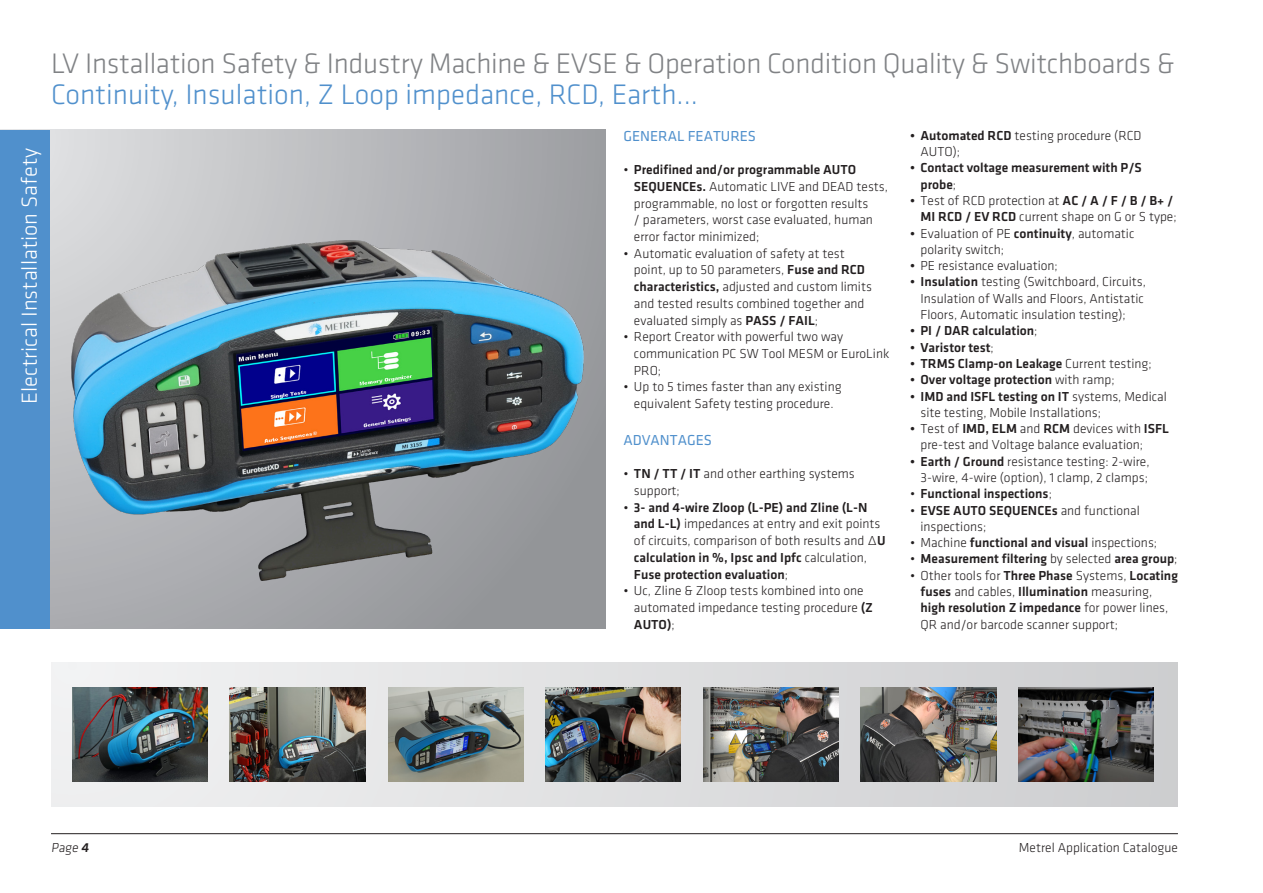
<style>
.page{position:relative;width:1263px;height:893px;background:#fff}
.page>*{position:absolute;margin:0;border:0;box-sizing:border-box;transform-origin:0 0}
.naslov{font:300 29.25px "Klavika";letter-spacing:-.01em;color:#808285}
.naslov-2{font:300 29.25px "Klavika";color:#5090cc}
.naslov-3{font:300 22.5px "Klavika";color:#fff}
.podnaslov{font:15px "Klavika";color:#5090cc}
.t1{font:300 13.5px/16.6px "Klavika";color:#231f20}
.t2{font:500 13.5px/16.6px "Klavika";color:#231f20}
.s1{font-weight:500}
.s2{font-weight:300}
</style>
<div class="page">
<hr style="left:51px;top:833px;width:1127px;height:1px;background:#231f20">
<div style="left:51px;top:662px;width:1127px;height:144px;background:linear-gradient(to right,#f1f1f2,#cdcdcf)"></div>
<svg style="left:50px;top:130px;width:555px;height:499px;background:#b5b7ba"></svg>
<img style="left:50px;top:219px;width:555px;height:383px">
<div style="left:0;top:130px;width:50px;height:499px;background:#5090cc"></div>
<img style="left:388px;top:687px;width:135px;height:94px">
<img style="left:72px;top:687px;width:135px;height:94px">
<img style="left:546px;top:687px;width:135px;height:94px">
<img style="left:230px;top:687px;width:135px;height:94px">
<img style="left:703px;top:687px;width:135px;height:94px">
<img style="left:861px;top:687px;width:135px;height:94px">
<img style="left:1018px;top:687px;width:135px;height:94px">
<p class="naslov-3" style="left:17px;top:404px;width:258px;rotate:-90deg">Electrical Installation Safety</p>
<p class="naslov" style="left:51px;top:47px;width:1125px">LV Installation Safety &amp; Industry Machine &amp; EVSE &amp; Operation Condition Quality &amp; Switchboards &amp;</p>
<p class="naslov-2" style="left:51px;top:79px;width:648px">Continuity, Insulation, Z Loop impedance, RCD, Earth...</p>
<p class="podnaslov" style="left:623px;top:128px;width:134px">GENERAL FEATURES</p>
<p class="t1" style="left:634px;top:162px;width:256px;text-indent:-10px">• <span class="s1">Predifined and/or programmable AUTO SEQUENCEs.</span> Automatic LIVE and DEAD tests, programmable, no lost or forgotten results<br>/ parameters, worst case evaluated, human error factor minimized;</p>
<p class="t1" style="left:634px;top:245px;width:239px;text-indent:-10px">• Automatic evaluation of safety at test point, up to 50 parameters, <span class="s1">Fuse and RCD characteristics,</span> adjusted and custom limits and tested results combined together and evaluated simply as <span class="s1">PASS / FAIL</span>;</p>
<p class="t1" style="left:634px;top:329px;width:257px;text-indent:-10px">• Report Creator with powerful two way communication PC SW Tool MESM or EuroLink<br>PRO;</p>
<p class="t1" style="left:623px;top:379px;width:220px;text-align:center">• Up to 5 times faster than any existing equivalent Safety testing procedure.</p>
<p class="podnaslov" style="left:623px;top:432px;width:90px">ADVANTAGES</p>
<p class="t1" style="left:634px;top:466px;width:222px;text-indent:-10px">• <span class="s1">TN / TT / IT</span> and other earthing systems support;</p>
<p class="t2" style="left:634px;top:499px;width:253px;text-indent:-10px"><span class="s2">•</span> 3- and 4-wire Zloop (L-PE) and Zline (L-N and L-L) <span class="s2">impedances at entry and exit points of circuits, comparison of both results and ∆</span>U calculation in %, Ipsc and Ipfc <span class="s2">calculation, </span>Fuse protection evaluation<span class="s2">;</span></p>
<p class="t1" style="left:634px;top:583px;width:241px;text-indent:-10px">• Uc, Zline &amp; Zloop tests kombined into one automated impedance testing procedure <span class="s1">(Z<br>AUTO)</span>;</p>
<p class="t1" style="left:920px;top:127px;width:222px;text-indent:-10px"><span class="s1">• Automated RCD</span> testing procedure (RCD<br>AUTO);</p>
<p class="t2" style="left:920px;top:160px;width:223px;text-indent:-10px">• Contact voltage measurement with P/S probe<span class="s2">;</span></p>
<p class="t1" style="left:910px;top:193px;width:268px;text-align:right"><span class="s1">•</span> Test of RCD protection at <span class="s1">AC / A / F / B / B+ /<br>MI RCD / EV RCD</span> current shape on G or S type;</p>
<p class="t1" style="left:920px;top:225px;width:215px;text-indent:-10px"><span class="s1">•</span> Evaluation of PE <span class="s1">continuity</span>, automatic polarity switch;</p>
<p class="t1" style="left:910px;top:258px;width:149px"><span class="s1">•</span> PE resistance evaluation;</p>
<p class="t1" style="left:920px;top:274px;width:227px;text-indent:-10px"><span class="s1">• Insulation</span> testing (Switchboard, Circuits,<br>Insulation of Walls and Floors, Antistatic<br>Floors, Automatic insulation testing);</p>
<p class="t2" style="left:910px;top:323px;width:129px">• PI / DAR calculation<span class="s2">;</span></p>
<p class="t2" style="left:910px;top:339px;width:85px">• Varistor test<span class="s2">;</span></p>
<p class="t2" style="left:910px;top:355px;width:243px">• TRMS Clamp-on Leakage <span class="s2">Current testing;</span></p>
<p class="t2" style="left:910px;top:372px;width:206px">• Over voltage protection <span class="s2">with ramp;</span></p>
<p class="t1" style="left:920px;top:388px;width:248px;text-indent:-10px"><span class="s1">• IMD and ISFL testing on IT</span> systems, Medical site testing, Mobile Installations;</p>
<p class="t1" style="left:920px;top:421px;width:250px;text-indent:-10px"><span class="s1">•</span> Test of <span class="s1">IMD, ELM</span> and <span class="s1">RCM</span> devices with <span class="s1">ISFL </span>pre-test and Voltage balance evaluation;</p>
<p class="t1" style="left:910px;top:453px;width:241px;text-align:right"><span class="s1">• Earth / Ground</span> resistance testing: 2-wire,<br>3-wire, 4-wire (option), 1 clamp, 2 clamps;</p>
<p class="t2" style="left:910px;top:486px;width:143px"><span class="s2">•</span> Functional inspections<span class="s2">;</span></p>
<p class="t1" style="left:920px;top:502px;width:221px;text-indent:-10px">• <span class="s1">EVSE AUTO SEQUENCEs</span> and functional inspections;</p>
<p class="t1" style="left:910px;top:535px;width:249px">• Machine <span class="s1">functional and visual</span> inspections;</p>
<p class="t2" style="left:910px;top:551px;width:269px"><span class="s2">•</span> Measurement filtering <span class="s2">by selected</span> area group<span class="s2">;</span></p>
<p class="t1" style="left:920px;top:567px;width:259px;text-indent:-10px">• Other tools for <span class="s1">Three Phase</span> Systems, <span class="s1">Locating fuses</span> and cables, <span class="s1">Illumination</span> measuring, <span class="s1">high resolution Z impedance</span> for power lines, QR and/or barcode scanner support;</p>
<p class="t1" style="left:51px;top:840px;width:41px">Page <span class="s1">4</span></p>
<p class="t1" style="left:1019px;top:840px;width:161px">Metrel Application Catalogue</p>
</div>
